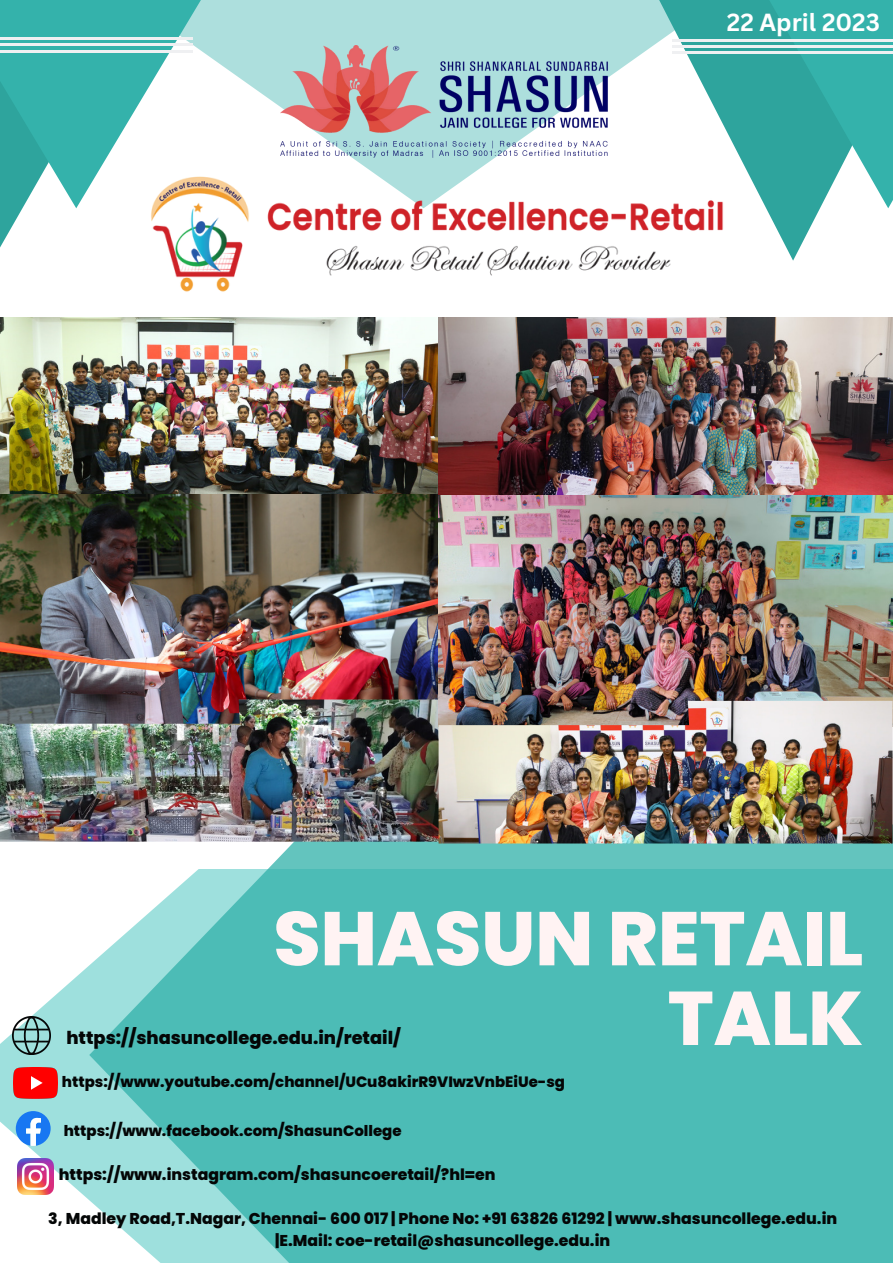
<style>
.page{position:relative;width:893px;height:1264px;background:#fff}
.page>*{position:absolute;margin:0;border:0;box-sizing:border-box;transform-origin:0 0}
.t1{font:800 75.9px/79.7px "Poppins";color:#fff3f3;text-align:right}
.t2{font:700 24px "Canva Sans";color:#fff}
.t3{font:800 17.85px "Poppins";color:#040606}
.t4{font:800 15.6px/21.3px "Poppins";color:#040606;text-align:center}
.t5{font:800 15px "Poppins";color:#040606}
</style>
<div class="page">
<svg style="left:0;top:966px;width:89px;height:234px;fill:#9ee0dd"></svg>
<img style="left:18px;top:1158px;width:36px;height:36px">
<svg style="left:16px;top:1111px;width:35px;height:34px"></svg>
<img style="left:12px;top:1016px;width:39px;height:38px">
<svg style="left:89px;top:841px;width:803px;height:421px;background:#5bc1bc"></svg>
<img style="left:14px;top:1067px;width:44px;height:31px">
<img style="left:0;top:318px;width:438px;height:176px">
<img style="left:0;top:494px;width:438px;height:205px">
<img style="left:0;top:699px;width:438px;height:142px">
<svg style="left:216px;top:0;width:443px;height:162px;fill:#addfdd"></svg>
<svg style="left:659px;top:0;width:230px;height:261px"></svg>
<svg style="left:754px;top:0;width:138px;height:208px;background:#43b2ab"></svg>
<svg style="left:0;top:208px;width:77px;height:40px"></svg>
<svg style="left:0;top:0;width:216px;height:208px"></svg>
<img style="left:123px;top:162px;width:630px;height:130px">
<img style="left:281px;top:45px;width:331px;height:113px">
<img style="left:438px;top:318px;width:454px;height:177px">
<img style="left:438px;top:495px;width:454px;height:206px">
<img style="left:438px;top:701px;width:454px;height:142px">
<hr style="left:672px;top:39px;width:220px;height:3px;background:#eff0f2">
<hr style="left:672px;top:45px;width:220px;height:3px;background:#eff0f2">
<hr style="left:672px;top:52px;width:220px;height:2px;background:#eff0f2">
<hr style="left:0;top:38px;width:193px;height:2px;background:#eff0f2">
<hr style="left:0;top:44px;width:193px;height:2px;background:#eff0f2">
<hr style="left:0;top:50px;width:193px;height:2px;background:#eff0f2">
<p class="t2" style="left:727px;top:5px;width:154px">22 April 2023</p>
<p class="t1" style="left:273px;top:898px;width:591px">SHASUN RETAIL<br>TALK</p>
<p class="t3" style="left:66px;top:1025px;width:336px">https://shasuncollege.edu.in/retail/</p>
<p class="t5" style="left:62px;top:1070px;width:504px">https://www.youtube.com/channel/UCu8akirR9VIwzVnbEiUe-sg</p>
<p class="t5" style="left:64px;top:1120px;width:339px">https://www.facebook.com/ShasunCollege</p>
<p class="t4" style="left:59px;top:1164px;width:438px">https://www.instagram.com/shasuncoeretail/?hl=en</p>
<p class="t4" style="left:48px;top:1208px;width:790px">3, Madley Road,T.Nagar, Chennai- 600 017 | Phone No: +91 63826 61292 | www.shasuncollege.edu.in |E.Mail: coe-retail@shasuncollege.edu.in</p>
</div>
